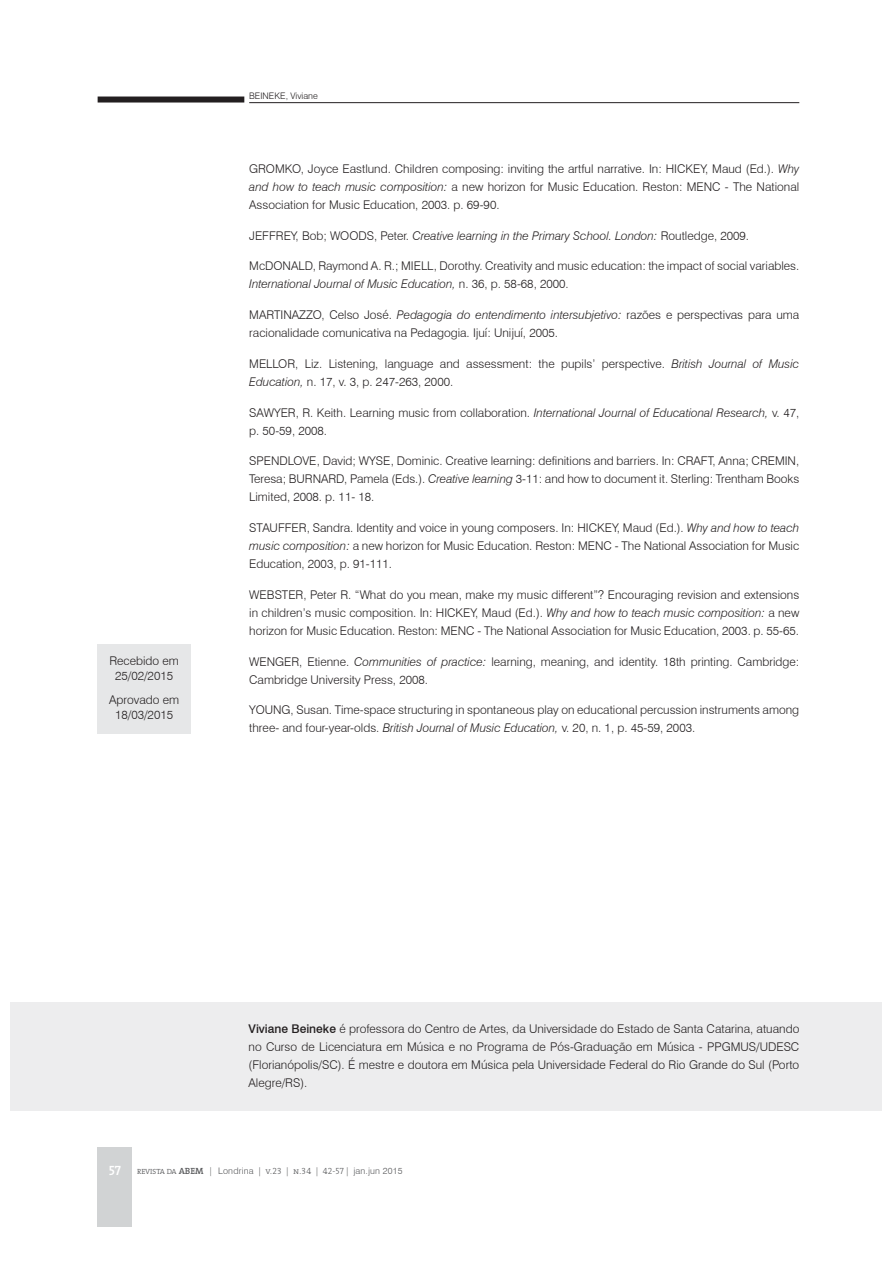
<style>
.page{position:relative;width:893px;height:1263px;background:#fff}
.page>*{position:absolute;margin:0;border:0;box-sizing:border-box;transform-origin:0 0}
.t1{font:300 12px/18px "Swiss 721 BT";color:#231f20}
.t2{font:italic 300 12px "Swiss 721 BT";color:#231f20}
.t3{font:300 9px "Swiss 721 BT";letter-spacing:.02em;color:#58595b}
.t4{font:300 9px "Swiss 721 BT";color:#231f20}
.s1{font-style:italic}
.s2{font-style:normal}
.s3{font-weight:500}
.s4{font-family:"The Serif Semi Bold Caps";font-weight:400;font-size:13.5px;color:#fff}
.s5{font-family:"The Serif";font-size:7.5px}
.s6{font-family:"The Serif";font-weight:600}
.s7{font-family:"The Serif Light Caps";font-weight:400}
</style>
<div class="page">
<hr style="left:249px;top:102px;width:550px;height:1px;background:#231f20">
<div style="left:98px;top:97px;width:146px;height:6px;background:#231f20"></div>
<div style="left:98px;top:1147px;width:34px;height:80px;background:#d1d3d4"></div>
<div style="left:10px;top:1002px;width:872px;height:108px;background:#ededee"></div>
<div style="left:98px;top:645px;width:93px;height:89px;background:#e6e7e8"></div>
<p class="t1" style="left:109px;top:653px;width:71px;line-height:15px;text-align:center">Recebido em<br>25/02/2015</p>
<p class="t1" style="left:109px;top:692px;width:71px;line-height:15px;text-align:center">Aprovado em<br>18/03/2015</p>
<p class="t4" style="left:249px;top:90px;width:70px">BEINEKE, Viviane</p>
<p class="t1" style="left:249px;top:159px;width:551px;text-align:justify">GROMKO, Joyce Eastlund. Children composing: inviting the artful narrative. In: HICKEY, Maud (Ed.). <span class="s1">Why and how to teach music composition:</span> a new horizon for Music Education. Reston: MENC - The National Association for Music Education, 2003. p. 69-90.</p>
<p class="t2" style="left:249px;top:228px;width:501px"><span class="s2">JEFFREY, Bob; WOODS, Peter.</span> Creative learning in the Primary School. London: <span class="s2">Routledge, 2009.</span></p>
<p class="t1" style="left:249px;top:257px;width:551px">McDONALD, Raymond A. R.; MIELL, Dorothy. Creativity and music education: the impact of social variables.<br><span class="s1">International Journal of Music Education,</span> n. 36, p. 58-68, 2000.</p>
<p class="t1" style="left:249px;top:306px;width:551px">MARTINAZZO, Celso José. <span class="s1">Pedagogia do entendimento intersubjetivo:</span> razões e perspectivas para uma racionalidade comunicativa na Pedagogia. Ijuí: Unijuí, 2005.</p>
<p class="t1" style="left:249px;top:354px;width:551px">MELLOR, Liz. Listening, language and assessment: the pupils’ perspective. <span class="s1">British Journal of Music<br>Education,</span> n. 17, v. 3, p. 247-263, 2000.</p>
<p class="t1" style="left:249px;top:403px;width:551px">SAWYER, R. Keith. Learning music from collaboration. <span class="s1">International Journal of Educational Research,</span> v. 47, p. 50-59, 2008.</p>
<p class="t1" style="left:249px;top:452px;width:551px;text-align:justify">SPENDLOVE, David; WYSE, Dominic. Creative learning: definitions and barriers. In: CRAFT, Anna; CREMIN, Teresa; BURNARD, Pamela (Eds.). <span class="s1">Creative learning</span> 3-11: and how to document it. Sterling: Trentham Books Limited, 2008. p. 11- 18.</p>
<p class="t1" style="left:249px;top:519px;width:551px;text-align:justify">STAUFFER, Sandra. Identity and voice in young composers. In: HICKEY, Maud (Ed.). <span class="s1">Why and how to teach music composition:</span> a new horizon for Music Education. Reston: MENC - The National Association for Music Education, 2003, p. 91-111.</p>
<p class="t1" style="left:249px;top:585px;width:551px;text-align:justify">WEBSTER, Peter R. “What do you mean, make my music different”? Encouraging revision and extensions in children’s music composition. In: HICKEY, Maud (Ed.). <span class="s1">Why and how to teach music composition:</span> a new horizon for Music Education. Reston: MENC - The National Association for Music Education, 2003. p. 55-65.</p>
<p class="t1" style="left:249px;top:652px;width:551px">WENGER, Etienne. <span class="s1">Communities of practice:</span> learning, meaning, and identity. 18th printing. Cambridge:<br>Cambridge University Press, 2008.</p>
<p class="t1" style="left:249px;top:701px;width:551px">YOUNG, Susan. Time-space structuring in spontaneous play on educational percussion instruments among three- and four-year-olds. <span class="s1">British Journal of Music Education,</span> v. 20, n. 1, p. 45-59, 2003.</p>
<p class="t1" style="left:249px;top:1020px;width:552px;text-align:justify"><span class="s3">Viviane Beineke</span> é professora do Centro de Artes, da Universidade do Estado de Santa Catarina, atuando no Curso de Licenciatura em Música e no Programa de Pós-Graduação em Música - PPGMUS/UDESC (Florianópolis/SC). É mestre e doutora em Música pela Universidade Federal do Rio Grande do Sul (Porto Alegre/RS).</p>
<p class="t3" style="left:109px;top:1166px;width:295px"><span class="s4">57</span> <span class="s5">REVISTA DA</span> <span class="s6">ABEM</span> | Londrina <span class="s7">| v.23 | n.34 | 42-57 |</span> jan.jun 2015</p>
</div>
